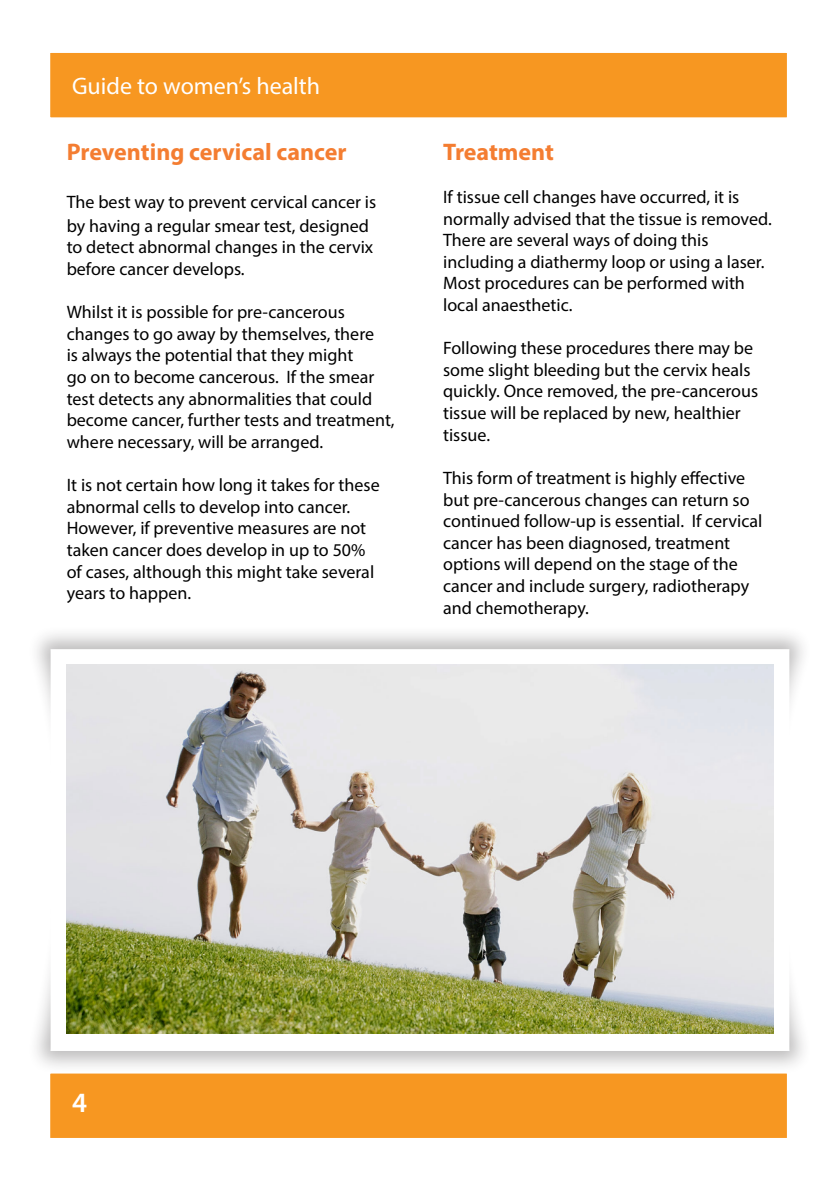
<style>
.page{position:relative;width:840px;height:1191px;background:#fff}
.page>*{position:absolute;margin:0;border:0;box-sizing:border-box;transform-origin:0 0}
.t1{font:600 28px "Myriad Pro";color:#fff}
.t2{font:700 24px "Myriad Pro";color:#f47d31}
.t3{font:24px "Myriad Pro";color:#fff}
.t4{font:18px/21.6px "Myriad Pro";color:#000}
</style>
<div class="page">
<div style="left:48px;top:1071px;width:740px;height:69px;background:#f79721;border:2px solid #fff"></div>
<div style="left:48px;top:51px;width:740px;height:68px;background:#f79721;border:2px solid #fff"></div>
<div style="left:25px;top:623px;width:784px;height:449px;background:#231f20;opacity:.3"></div>
<div style="left:51px;top:649px;width:737px;height:402px;background:#fff"></div>
<img style="left:67px;top:665px;width:705px;height:368px">
<h2 class="t3" style="left:72px;top:71px;width:249px">Guide to women’s health</h2>
<p class="t2" style="left:67px;top:136px;width:281px">Preventing cervical cancer</p>
<p class="t4" style="left:67px;top:189px;width:311px;line-height:24px">The best way to prevent cervical cancer is by having a regular smear test, designed</p>
<p class="t4" style="left:67px;top:236px;width:308px">to detect abnormal changes in the cervix before cancer develops.</p>
<p class="t4" style="left:67px;top:301px;width:329px">Whilst it is possible for pre-cancerous changes to go away by themselves, there<br>is always the potential that they might<br>go on to become cancerous. If the smear test detects any abnormalities that could become cancer, further tests and treatment, where necessary, will be arranged.</p>
<p class="t4" style="left:67px;top:474px;width:314px">It is not certain how long it takes for these abnormal cells to develop into cancer.<br>However, if preventive measures are not taken cancer does develop in up to 50% of cases, although this might take several years to happen.</p>
<p class="t2" style="left:443px;top:136px;width:112px">Treatment</p>
<p class="t4" style="left:443px;top:186px;width:330px">If tissue cell changes have occurred, it is normally advised that the tissue is removed.<br>There are several ways of doing this including a diathermy loop or using a laser.<br>Most procedures can be performed with local anaesthetic.</p>
<p class="t4" style="left:443px;top:337px;width:316px">Following these procedures there may be some slight bleeding but the cervix heals quickly. Once removed, the pre-cancerous tissue will be replaced by new, healthier tissue.</p>
<p class="t4" style="left:443px;top:467px;width:321px">This form of treatment is highly effective but pre-cancerous changes can return so continued follow-up is essential. If cervical cancer has been diagnosed, treatment options will depend on the stage of the cancer and include surgery, radiotherapy and chemotherapy.</p>
<p class="t1" style="left:72px;top:1084px;width:17px">4</p>
</div>
